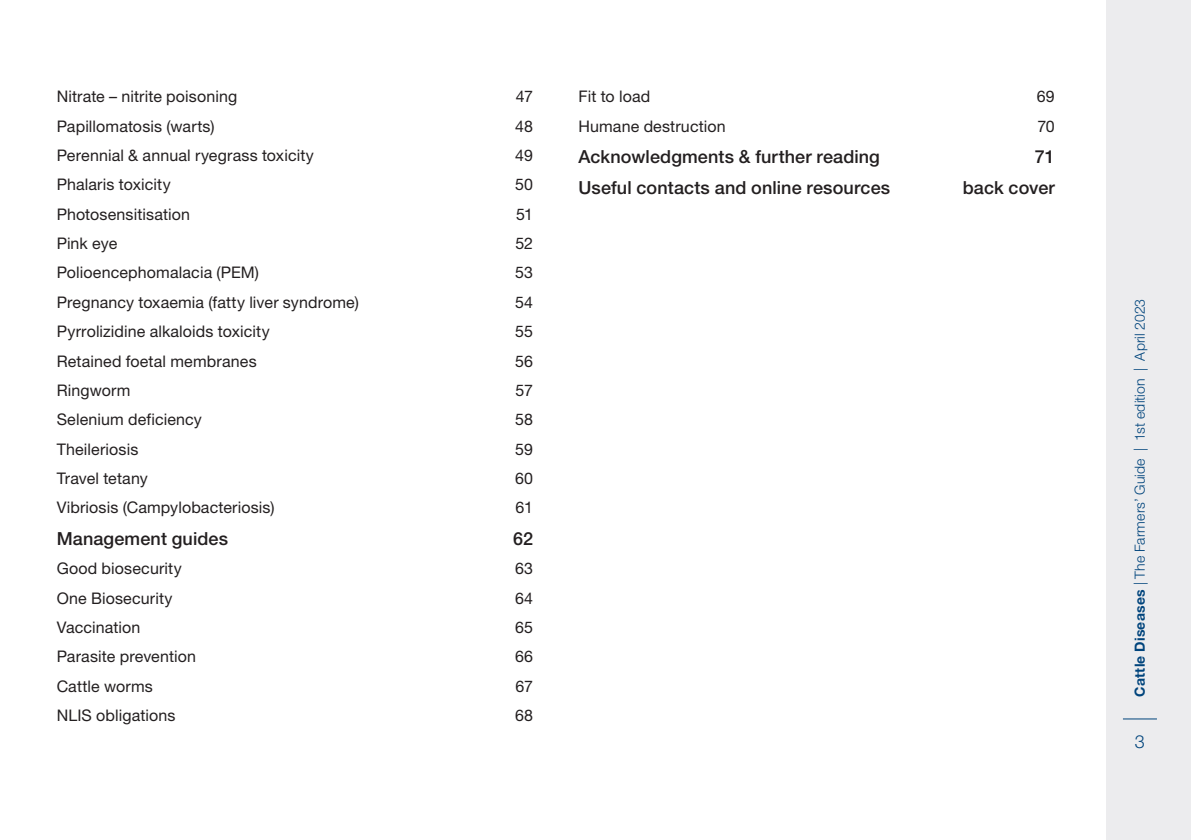
<style>
.page{position:relative;width:1191px;height:840px;background:#fff}
.page>*{position:absolute;margin:0;border:0;box-sizing:border-box;transform-origin:0 0}
.t1{font:500 18px "Helvetica Neue LT Std";letter-spacing:.005em;color:#231f20}
.t2{font:300 18px "Helvetica Neue LT Std";color:#00447c}
.t3{font:16px "Helvetica Neue LT Std";letter-spacing:.01em;color:#231f20}
.t4{font:300 14px "Helvetica Neue LT Std";letter-spacing:.01em;color:#00447c}
.s1{font-weight:700}
</style>
<div class="page">
<div style="left:1106px;top:0;width:85px;height:839px;background:#ececee"></div>
<hr style="left:1123px;top:718px;width:34px;height:1px;background:#00447c">
<p class="t3" style="left:57px;top:87px;width:182px">Nitrate – nitrite poisoning</p>
<p class="t3" style="left:516px;top:87px;width:19px">47</p>
<p class="t3" style="left:57px;top:116px;width:159px">Papillomatosis (warts)</p>
<p class="t3" style="left:515px;top:116px;width:19px">48</p>
<p class="t3" style="left:57px;top:146px;width:259px">Perennial &amp; annual ryegrass toxicity</p>
<p class="t3" style="left:515px;top:146px;width:19px">49</p>
<p class="t3" style="left:57px;top:175px;width:115px">Phalaris toxicity</p>
<p class="t3" style="left:515px;top:175px;width:19px">50</p>
<p class="t3" style="left:57px;top:204px;width:135px">Photosensitisation</p>
<p class="t3" style="left:516px;top:204px;width:19px">51</p>
<p class="t3" style="left:57px;top:234px;width:62px">Pink eye</p>
<p class="t3" style="left:515px;top:234px;width:19px">52</p>
<p class="t3" style="left:57px;top:263px;width:204px">Polioencephomalacia (PEM)</p>
<p class="t3" style="left:515px;top:263px;width:19px">53</p>
<p class="t3" style="left:57px;top:292px;width:304px">Pregnancy toxaemia (fatty liver syndrome)</p>
<p class="t3" style="left:515px;top:292px;width:19px">54</p>
<p class="t3" style="left:57px;top:322px;width:214px">Pyrrolizidine alkaloids toxicity</p>
<p class="t3" style="left:515px;top:322px;width:19px">55</p>
<p class="t3" style="left:57px;top:351px;width:201px">Retained foetal membranes</p>
<p class="t3" style="left:515px;top:351px;width:19px">56</p>
<p class="t3" style="left:57px;top:380px;width:75px">Ringworm</p>
<p class="t3" style="left:515px;top:380px;width:19px">57</p>
<p class="t3" style="left:57px;top:410px;width:147px">Selenium deficiency</p>
<p class="t3" style="left:515px;top:410px;width:19px">58</p>
<p class="t3" style="left:57px;top:439px;width:83px">Theileriosis</p>
<p class="t3" style="left:515px;top:439px;width:19px">59</p>
<p class="t3" style="left:57px;top:468px;width:93px">Travel tetany</p>
<p class="t3" style="left:515px;top:468px;width:20px">60</p>
<p class="t3" style="left:57px;top:498px;width:219px">Vibriosis (Campylobacteriosis)</p>
<p class="t3" style="left:515px;top:498px;width:19px">61</p>
<p class="t1" style="left:57px;top:527px;width:173px">Management guides</p>
<p class="t1" style="left:513px;top:527px;width:22px">62</p>
<p class="t3" style="left:57px;top:558px;width:126px">Good biosecurity</p>
<p class="t3" style="left:515px;top:558px;width:20px">63</p>
<p class="t3" style="left:57px;top:588px;width:117px">One Biosecurity</p>
<p class="t3" style="left:515px;top:588px;width:20px">64</p>
<p class="t3" style="left:57px;top:617px;width:85px">Vaccination</p>
<p class="t3" style="left:515px;top:617px;width:19px">65</p>
<p class="t3" style="left:57px;top:646px;width:141px">Parasite prevention</p>
<p class="t3" style="left:515px;top:646px;width:20px">66</p>
<p class="t3" style="left:57px;top:676px;width:98px">Cattle worms</p>
<p class="t3" style="left:515px;top:676px;width:19px">67</p>
<p class="t3" style="left:57px;top:705px;width:120px">NLIS obligations</p>
<p class="t3" style="left:515px;top:705px;width:20px">68</p>
<p class="t3" style="left:578px;top:87px;width:73px">Fit to load</p>
<p class="t3" style="left:1036px;top:87px;width:20px">69</p>
<p class="t3" style="left:578px;top:116px;width:149px">Humane destruction</p>
<p class="t3" style="left:1037px;top:116px;width:19px">70</p>
<p class="t1" style="left:578px;top:146px;width:303px">Acknowledgments &amp; further reading</p>
<p class="t1" style="left:1035px;top:146px;width:21px">71</p>
<p class="t1" style="left:578px;top:177px;width:313px">Useful contacts and online resources</p>
<p class="t1" style="left:962px;top:177px;width:94px">back cover</p>
<p class="t4" style="left:1131px;top:696px;width:399px;rotate:-90deg"><span class="s1">Cattle Diseases</span> | The Farmers’ Guide | 1st edition | April 2023</p>
<p class="t2" style="left:1135px;top:730px;width:12px">3</p>
</div>
